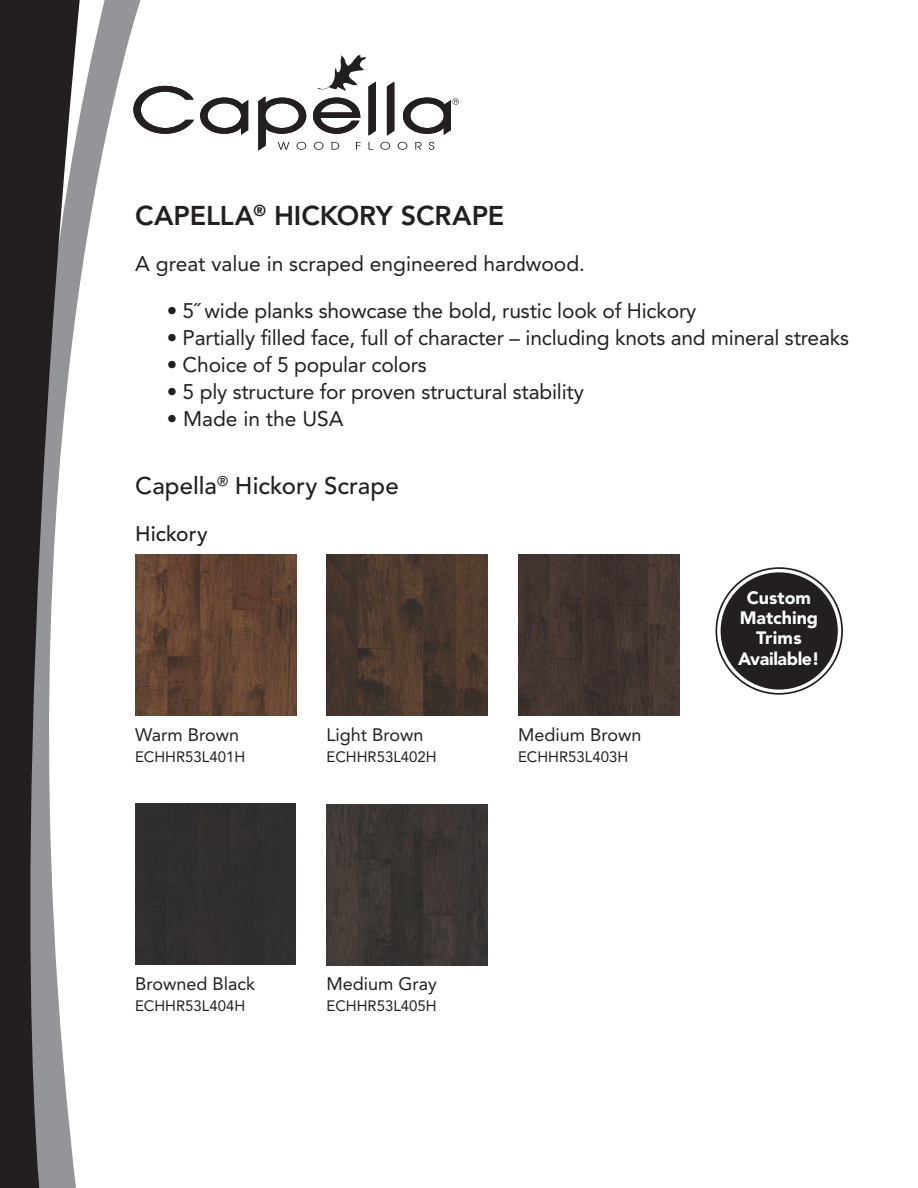
<style>
.page{position:relative;width:918px;height:1188px;background:#fff}
.page>*{position:absolute;margin:0;border:0;box-sizing:border-box;transform-origin:0 0}
.t1{font:800 27px "Avenir";letter-spacing:-.005em;color:#231f20}
.t2{font:500 24px "Avenir";letter-spacing:.005em;color:#231f20}
.t3{font:21px "Avenir";letter-spacing:-.01em;color:#231f20}
.t4{font:500 21px "Avenir";color:#231f20}
.t5{font:18px "Avenir";color:#231f20}
.t6{font:900 17.85px/20.2px "Avenir";color:#fff;text-align:center}
.t7{font:15px "Avenir";color:#231f20}
</style>
<div class="page">
<svg style="left:81px;top:0;width:64px;height:804px"></svg>
<svg style="left:133px;top:85px;width:116px;height:51px"></svg>
<svg style="left:258px;top:54px;width:201px;height:97px"></svg>
<svg style="left:0;top:0;width:81px;height:1188px;fill:#231f20"></svg>
<img style="left:135px;top:555px;width:161px;height:161px">
<img style="left:327px;top:555px;width:160px;height:161px">
<img style="left:518px;top:555px;width:161px;height:161px">
<div style="left:135px;top:804px;width:161px;height:161px;background:#302e2e"></div>
<img style="left:327px;top:804px;width:161px;height:161px">
<div style="left:721px;top:572px;width:117px;height:118px;background:#231f20;border-radius:50%"></div>
<div style="left:724px;top:576px;width:110px;height:110px;border:2px solid #231f20;border-radius:50%"></div>
<p class="t1" style="left:135px;top:200px;width:371px">CAPELLA<sup>®</sup> HICKORY SCRAPE</p>
<p class="t3" style="left:135px;top:251px;width:451px">A great value in scraped engineered hardwood.</p>
<p class="t3" style="left:167px;top:298px;width:531px">• 5˝ wide planks showcase the bold, rustic look of Hickory</p>
<p class="t3" style="left:167px;top:325px;width:684px">• Partially filled face, full of character – including knots and mineral streaks</p>
<p class="t3" style="left:167px;top:352px;width:262px">• Choice of 5 popular colors</p>
<p class="t3" style="left:167px;top:379px;width:419px">• 5 ply structure for proven structural stability</p>
<p class="t3" style="left:167px;top:406px;width:179px">• Made in the USA</p>
<p class="t2" style="left:135px;top:471px;width:265px">Capella<sup>®</sup> Hickory Scrape</p>
<p class="t4" style="left:135px;top:521px;width:74px">Hickory</p>
<p class="t5" style="left:135px;top:724px;width:106px">Warm Brown</p>
<p class="t7" style="left:135px;top:748px;width:112px">ECHHR53L401H</p>
<p class="t5" style="left:327px;top:724px;width:99px">Light Brown</p>
<p class="t7" style="left:327px;top:748px;width:112px">ECHHR53L402H</p>
<p class="t5" style="left:518px;top:724px;width:125px">Medium Brown</p>
<p class="t7" style="left:518px;top:748px;width:112px">ECHHR53L403H</p>
<p class="t5" style="left:135px;top:973px;width:122px">Browned Black</p>
<p class="t7" style="left:135px;top:997px;width:112px">ECHHR53L404H</p>
<p class="t5" style="left:327px;top:974px;width:112px">Medium Gray</p>
<p class="t7" style="left:327px;top:997px;width:112px">ECHHR53L405H</p>
<p class="t6" style="left:738px;top:588px;width:83px">Custom<br>Matching<br>Trims<br>Available!</p>
</div>
